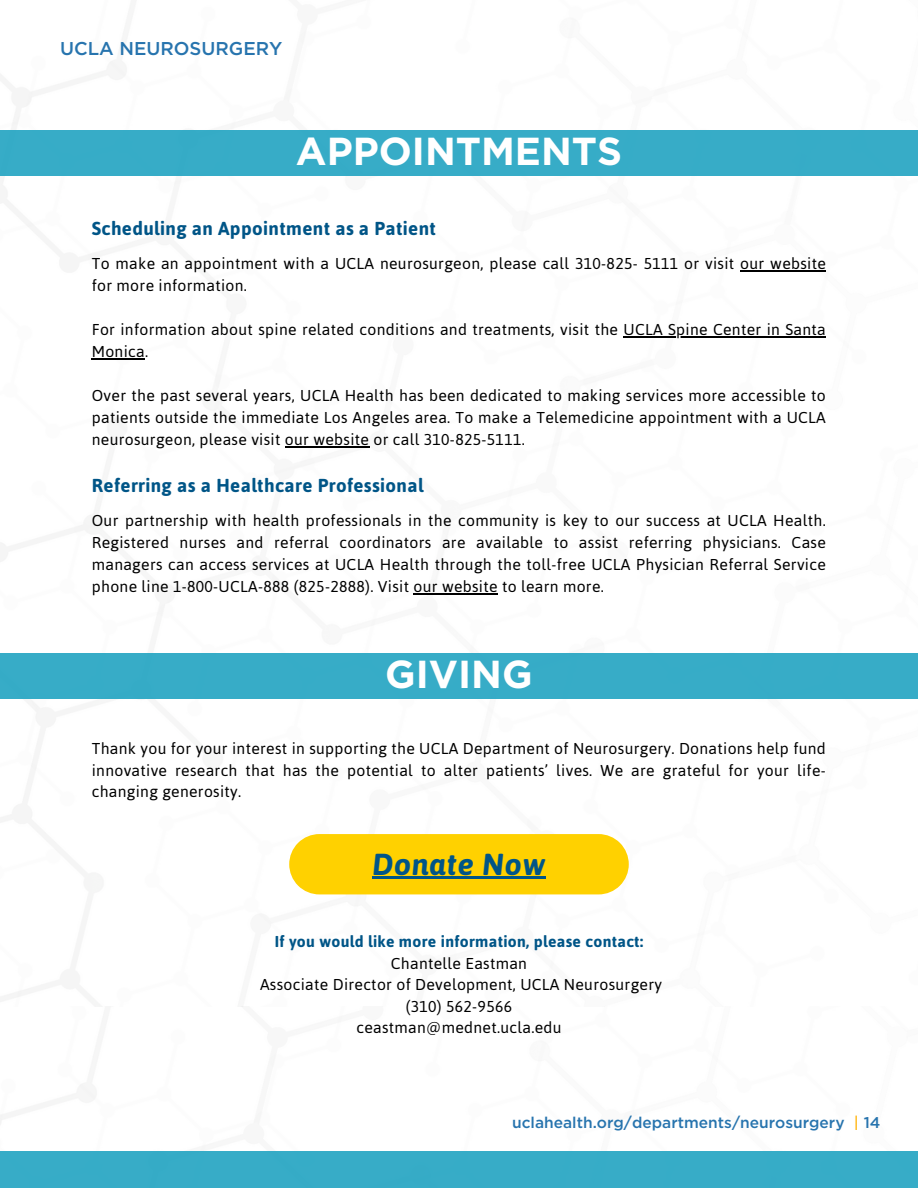
<style>
.page{position:relative;width:918px;height:1188px;background:#fff}
.page>*{position:absolute;margin:0;border:0;box-sizing:border-box;transform-origin:0 0}
.t1{font:700 39px "Gotham";color:#fff}
.t2{font:italic 700 30.3px "Asap";letter-spacing:.02em;color:#005587}
.t3{font:700 18.75px "Asap";letter-spacing:.02em;color:#005587}
.t4{font:500 18.6px "Gotham";color:#2774ae}
.t5{font:15.75px/22px "Asap";letter-spacing:.02em;color:#000}
.t6{font:700 15.75px "Asap";letter-spacing:.02em;color:#005587}
.t7{font:500 15.6px "Gotham";color:#2774ae}
.s1{color:#ffb81c}
</style>
<div class="page">
<div style="left:0;top:1151px;width:918px;height:37px;background:#37acc7"></div>
<div style="left:0;top:131px;width:918px;height:45px;background:#37acc7"></div>
<hr style="left:740px;top:270px;width:86px;height:2px;background:#000">
<hr style="left:624px;top:336px;width:202px;height:2px;background:#000">
<hr style="left:92px;top:358px;width:53px;height:2px;background:#000">
<hr style="left:285px;top:446px;width:84px;height:2px;background:#000">
<hr style="left:414px;top:593px;width:84px;height:2px;background:#000">
<div style="left:289px;top:834px;width:340px;height:60px;background:#ffd100"></div>
<hr style="left:372px;top:877px;width:174px;height:2px;background:#005587">
<div style="left:0;top:653px;width:918px;height:45px;background:#37acc7"></div>
<h1 class="t4" style="left:60px;top:37px;width:224px">UCLA NEUROSURGERY</h1>
<p class="t1" style="left:296px;top:128px;width:328px">APPOINTMENTS</p>
<h3 class="t3" style="left:92px;top:217px;width:346px">Scheduling an Appointment as a Patient</h3>
<h1 class="t5" style="left:92px;top:252px;width:736px">To make an appointment with a UCLA neurosurgeon, please call 310-825- 5111 or visit our website for more information.</h1>
<h4 class="t5" style="left:92px;top:318px;width:736px">For information about spine related conditions and treatments, visit the UCLA Spine Center in Santa</h4>
<p class="t5" style="left:92px;top:340px;width:58px">Monica.</p>
<p class="t5" style="left:92px;top:384px;width:736px">Over the past several years, UCLA Health has been dedicated to making services more accessible to</p>
<p class="t5" style="left:92px;top:406px;width:736px">patients outside the immediate Los Angeles area. To make a Telemedicine appointment with a UCLA neurosurgeon, please visit our website or call 310-825-5111.</p>
<p class="t3" style="left:92px;top:474px;width:333px">Referring as a Healthcare Professional</p>
<p class="t5" style="left:92px;top:509px;width:736px;text-align:justify">Our partnership with health professionals in the community is key to our success at UCLA Health.<br>Registered nurses and referral coordinators are available to assist referring physicians. Case managers can access services at UCLA Health through the toll-free UCLA Physician Referral Service phone line 1-800-UCLA-888 (825-2888). Visit our website to learn more.</p>
<h2 class="t1" style="left:385px;top:650px;width:149px">GIVING</h2>
<p class="t5" style="left:92px;top:738px;width:736px;line-height:21.6px;text-align:justify">Thank you for your interest in supporting the UCLA Department of Neurosurgery. Donations help fund innovative research that has the potential to alter patients’ lives. We are grateful for your life&shy;changing generosity.</p>
<p class="t2" style="left:372px;top:846px;width:175px">Donate Now</p>
<p class="t6" style="left:275px;top:932px;width:370px">If you would like more information, please contact:</p>
<p class="t5" style="left:391px;top:952px;width:138px">Chantelle Eastman</p>
<p class="t5" style="left:260px;top:973px;width:404px">Associate Director of Development, UCLA Neurosurgery</p>
<p class="t5" style="left:406px;top:995px;width:108px">(310) 562-9566</p>
<p class="t5" style="left:356px;top:1017px;width:207px">ceastman@mednet.ucla.edu</p>
<p class="t7" style="left:512px;top:1113px;width:370px">uclahealth.org/departments/neurosurgery <span class="s1">|</span> 14</p>
</div>
